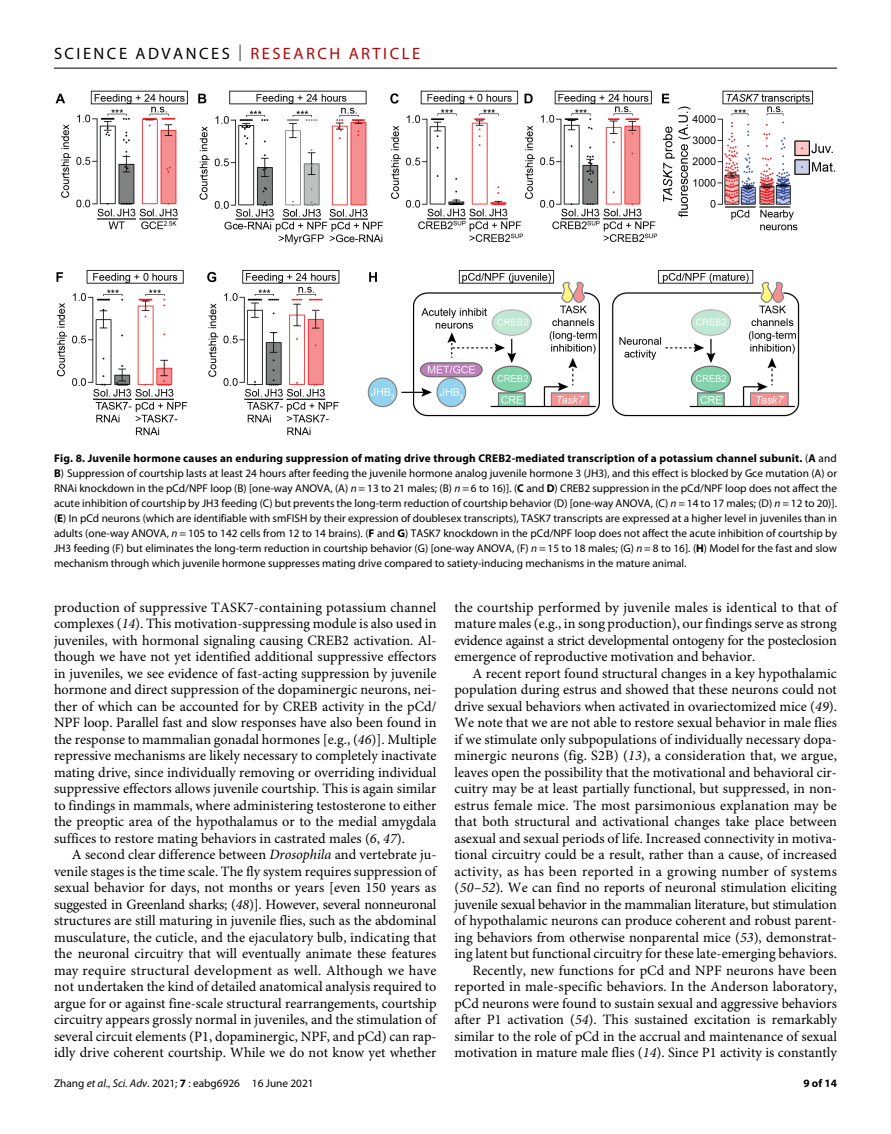
<style>
.page{position:relative;width:891px;height:1134px;background:#fff}
.page>*{position:absolute;margin:0;border:0;box-sizing:border-box;transform-origin:0 0}
.t1{font:16.5px "Myriad Pro";letter-spacing:.15em;color:#000}
.t2{font:14.25px/16.5px "Minion Pro";color:#000;text-align:justify}
.t3{font:11.25px/15px "Myriad Pro";color:#000;text-align:justify}
.t4{font:700 11.25px "Myriad Pro";color:#000}
.s1{font-weight:300}
.s2{color:#b10508}
.s3{font-weight:700}
.s4{font-style:italic}
</style>
<div class="page">
<hr style="left:54px;top:68px;width:783px;height:1px;background:#000">
<img style="left:55px;top:90px;width:781px;height:345px">
<p class="t1" style="left:54px;top:40px;width:368px">SCIENCE ADVANCES <span class="s1">|</span> <span class="s2">RESEARCH ARTICLE</span></p>
<p class="t3" style="left:54px;top:451px;width:785px"><span class="s3">Fig. 8. Juvenile hormone causes an enduring suppression of mating drive through CREB2-mediated transcription of a potassium channel subunit.</span> (<span class="s3">A</span> and <span class="s3">B</span>) Suppression of courtship lasts at least 24 hours after feeding the juvenile hormone analog juvenile hormone 3 (JH3), and this effect is blocked by Gce mutation (A) or RNAi knockdown in the pCd/NPF loop (B) [one-way ANOVA, (A) <span class="s4">n</span> = 13 to 21 males; (B) <span class="s4">n</span> = 6 to 16)]. (<span class="s3">C</span> and <span class="s3">D</span>) CREB2 suppression in the pCd/NPF loop does not affect the acute inhibition of courtship by JH3 feeding (C) but prevents the long-term reduction of courtship behavior (D) [one-way ANOVA, (C) <span class="s4">n</span> = 14 to 17 males; (D) <span class="s4">n</span> = 12 to 20)]. (<span class="s3">E</span>) In pCd neurons (which are identifiable with smFISH by their expression of doublesex transcripts), TASK7 transcripts are expressed at a higher level in juveniles than in adults (one-way ANOVA, <span class="s4">n</span> = 105 to 142 cells from 12 to 14 brains). (<span class="s3">F</span> and <span class="s3">G</span>) TASK7 knockdown in the pCd/NPF loop does not affect the acute inhibition of courtship by JH3 feeding (F) but eliminates the long-term reduction in courtship behavior (G) [one-way ANOVA, (F) <span class="s4">n</span> = 15 to 18 males; (G) <span class="s4">n</span> = 8 to 16]. (<span class="s3">H</span>) Model for the fast and slow mechanism through which juvenile hormone suppresses mating drive compared to satiety-inducing mechanisms in the mature animal.</p>
<p class="t2" style="left:54px;top:600px;width:384px">production of suppressive TASK7-containing potassium channel complexes (<span class="s4">14</span>). This motivation-suppressing module is also used in juveniles, with hormonal signaling causing CREB2 activation. Al&shy;though we have not yet identified additional suppressive effectors in juveniles, we see evidence of fast-acting suppression by juvenile hormone and direct suppression of the dopaminergic neurons, nei&shy;ther of which can be accounted for by CREB activity in the pCd/ NPF loop. Parallel fast and slow responses have also been found in the response to mammalian gonadal hormones [e.g., (<span class="s4">46</span>)]. Multiple repressive mechanisms are likely necessary to completely inactivate mating drive, since individually removing or overriding individual suppressive effectors allows juvenile courtship. This is again similar to findings in mammals, where administering testosterone to either the preoptic area of the hypothalamus or to the medial amygdala suffices to restore mating behaviors in castrated males (<span class="s4">6</span>, <span class="s4">47</span>).</p>
<p class="t2" style="left:54px;top:848px;width:384px;text-indent:18px">A second clear difference between <span class="s4">Drosophila</span> and vertebrate ju&shy;venile stages is the time scale. The fly system requires suppression of sexual behavior for days, not months or years [even 150 years as suggested in Greenland sharks; (<span class="s4">48</span>)]. However, several nonneuronal structures are still maturing in juvenile flies, such as the abdominal musculature, the cuticle, and the ejaculatory bulb, indicating that the neuronal circuitry that will eventually animate these features may require structural development as well. Although we have not undertaken the kind of detailed anatomical analysis required to argue for or against fine-scale structural rearrangements, courtship circuitry appears grossly normal in juveniles, and the stimulation of several circuit elements (P1, dopaminergic, NPF, and pCd) can rap&shy;idly drive coherent courtship. While we do not know yet whether</p>
<p class="t3" style="left:54px;top:1076px;width:261px">Zhang <span class="s4">et al</span>., <span class="s4">Sci. Adv.</span> 2021; <span class="s3">7</span> : eabg6926 16 June 2021</p>
<p class="t2" style="left:454px;top:600px;width:384px">the courtship performed by juvenile males is identical to that of mature males (e.g., in song production), our findings serve as strong evidence against a strict developmental ontogeny for the posteclosion emergence of reproductive motivation and behavior.</p>
<p class="t2" style="left:454px;top:667px;width:384px;text-align:right">A recent report found structural changes in a key hypothalamic population during estrus and showed that these neurons could not drive sexual behaviors when activated in ovariectomized mice (<span class="s4">49</span>).<br>We note that we are not able to restore sexual behavior in male flies if we stimulate only subpopulations of individually necessary dopa&shy;minergic neurons (fig. S2B) (<span class="s4">13</span>), a consideration that, we argue, leaves open the possibility that the motivational and behavioral cir&shy;cuitry may be at least partially functional, but suppressed, in non&shy;estrus female mice. The most parsimonious explanation may be that both structural and activational changes take place between asexual and sexual periods of life. Increased connectivity in motiva&shy;tional circuitry could be a result, rather than a cause, of increased activity, as has been reported in a growing number of systems (<span class="s4">50</span>–<span class="s4">52</span>). We can find no reports of neuronal stimulation eliciting juvenile sexual behavior in the mammalian literature, but stimulation of hypothalamic neurons can produce coherent and robust parent&shy;ing behaviors from otherwise nonparental mice (<span class="s4">53</span>), demonstrat&shy;ing latent but functional circuitry for these late-emerging behaviors.<br>Recently, new functions for pCd and NPF neurons have been reported in male-specific behaviors. In the Anderson laboratory, pCd neurons were found to sustain sexual and aggressive behaviors after P1 activation (<span class="s4">54</span>). This sustained excitation is remarkably similar to the role of pCd in the accrual and maintenance of sexual motivation in mature male flies (<span class="s4">14</span>). Since P1 activity is constantly</p>
<p class="t4" style="left:803px;top:1074px;width:35px">9 of 14</p>
</div>
